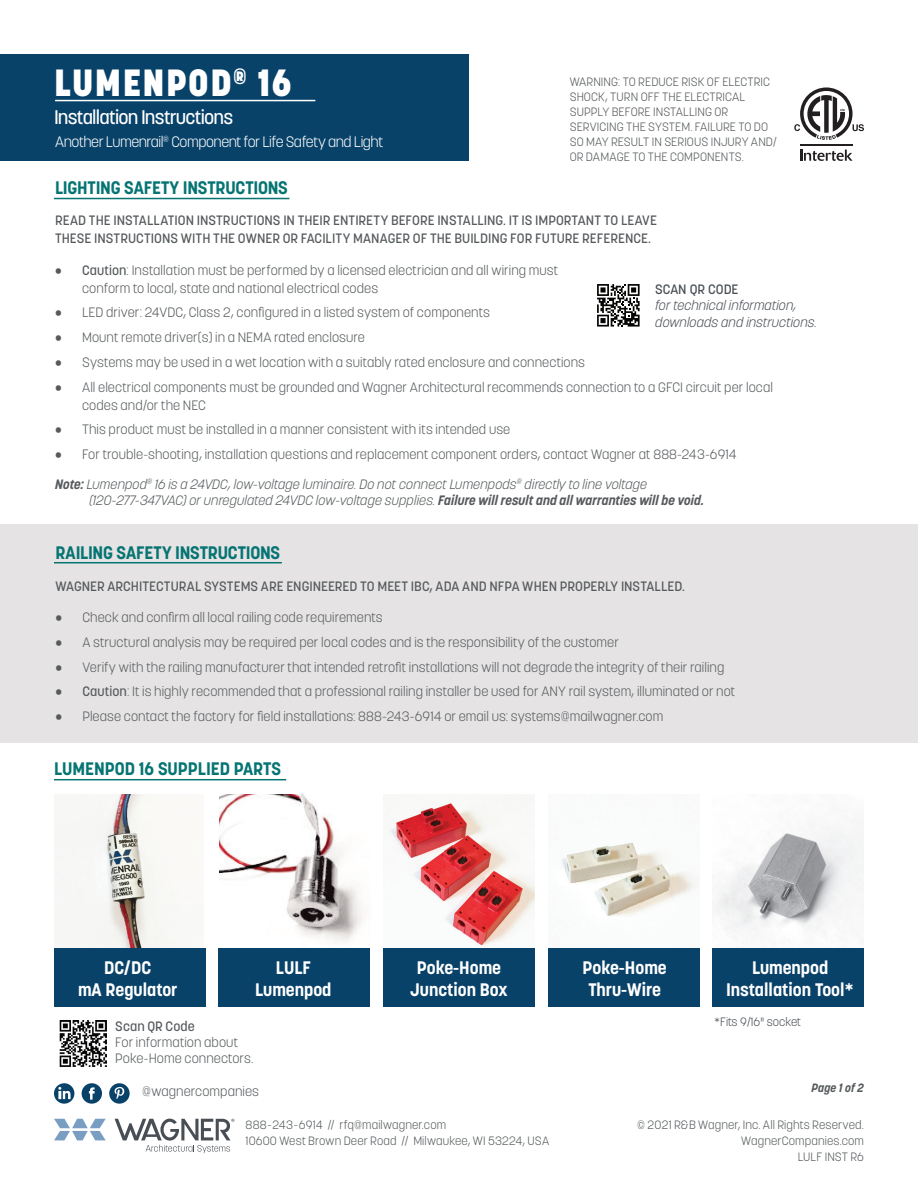
<style>
.page{position:relative;width:918px;height:1188px;background:#fff}
.page>*{position:absolute;margin:0;border:0;box-sizing:border-box;transform-origin:0 0}
.t1{font:800 37.5px "Korolev";letter-spacing:.04em;color:#fff}
.t2{font:500 19.5px "Korolev";letter-spacing:-.04em;color:#fff}
.t3{font:700 18px/21.6px "Korolev";color:#fff;text-align:center}
.t4{font:700 18px "Korolev";letter-spacing:-.005em;color:#057472}
.t5{font:300 15px "Korolev";letter-spacing:-.03em;color:#fff}
.t6{font:300 13.5px/18px "Korolev";letter-spacing:.005em;color:#565a5c}
.t7{font:500 13.5px/18px "Korolev";color:#565a5c}
.t8{font:italic 300 13.5px/16.2px "Korolev";color:#565a5c}
.t9{font:italic 300 13.5px/16.2px "Korolev";color:#484e54}
.t10{font:500 13.5px "Korolev";color:#484e54}
.t11{font:300 12px/15px "Korolev";letter-spacing:.005em;color:#565a5c}
.t12{font:300 12px "Korolev";color:#484e54}
.t13{font:italic 700 12px "Korolev";color:#565a5c}
.s1{font-weight:500}
.s2{font-weight:700}
</style>
<div class="page">
<svg style="left:82px;top:1083px;width:20px;height:21px"></svg>
<svg style="left:54px;top:1083px;width:20px;height:21px"></svg>
<svg style="left:109px;top:1083px;width:21px;height:21px"></svg>
<svg style="left:54px;top:1119px;width:52px;height:21px"></svg>
<svg style="left:115px;top:1119px;width:119px;height:34px"></svg>
<img style="left:54px;top:794px;width:149px;height:154px">
<img style="left:219px;top:794px;width:143px;height:148px">
<img style="left:390px;top:803px;width:145px;height:143px">
<img style="left:561px;top:811px;width:136px;height:105px">
<img style="left:713px;top:827px;width:151px;height:112px">
<img style="left:59px;top:1020px;width:47px;height:46px">
<div style="left:54px;top:948px;width:151px;height:59px;background:#094269"></div>
<div style="left:219px;top:948px;width:151px;height:59px;background:#094269"></div>
<div style="left:383px;top:948px;width:152px;height:59px;background:#094269"></div>
<div style="left:548px;top:948px;width:151px;height:59px;background:#094269"></div>
<div style="left:713px;top:948px;width:151px;height:59px;background:#094269"></div>
<div style="left:0;top:54px;width:469px;height:107px;background:#094269"></div>
<hr style="left:55px;top:100px;width:260px;height:1px;background:#fff">
<svg style="left:800px;top:150px;width:53px;height:11px"></svg>
<hr style="left:800px;top:144px;width:53px;height:1px;background:#231f20">
<svg style="left:794px;top:87px;width:70px;height:53px"></svg>
<div style="left:0;top:524px;width:918px;height:218px;background:#e5e3e4"></div>
<hr style="left:54px;top:562px;width:228px;height:1px;background:#057472">
<hr style="left:54px;top:198px;width:235px;height:1px;background:#057472">
<hr style="left:54px;top:779px;width:232px;height:1px;background:#057472">
<svg style="left:597px;top:284px;width:43px;height:43px"></svg>
<h1 class="t1" style="left:54px;top:59px;width:239px">LUMENPOD<sup>®</sup> 16</h1>
<h2 class="t2" style="left:54px;top:105px;width:181px">Installation Instructions</h2>
<p class="t5" style="left:55px;top:132px;width:330px">Another Lumenrail<sup>®</sup> Component for Life Safety and Light</p>
<p class="t11" style="left:570px;top:74px;width:208px">WARNING: TO REDUCE RISK OF ELECTRIC<br>SHOCK, TURN OFF THE ELECTRICAL<br>SUPPLY BEFORE INSTALLING OR<br>SERVICING THE SYSTEM. FAILURE TO DO<br>SO MAY RESULT IN SERIOUS INJURY AND/<br>OR DAMAGE TO THE COMPONENTS.</p>
<h3 class="t4" style="left:55px;top:176px;width:234px">LIGHTING SAFETY INSTRUCTIONS</h3>
<p class="t7" style="left:55px;top:211px;width:603px">READ THE INSTALLATION INSTRUCTIONS IN THEIR ENTIRETY BEFORE INSTALLING. IT IS IMPORTANT TO LEAVE<br>THESE INSTRUCTIONS WITH THE OWNER OR FACILITY MANAGER OF THE BUILDING FOR FUTURE REFERENCE.</p>
<p class="t6" style="left:82px;top:261px;width:478px;text-indent:-27px"><span class="s1">• Caution</span>: Installation must be performed by a licensed electrician and all wiring must conform to local, state and national electrical codes</p>
<p class="t6" style="left:55px;top:304px;width:436px">• LED driver: 24VDC, Class 2, configured in a listed system of components</p>
<p class="t6" style="left:55px;top:328px;width:311px">• Mount remote driver(s) in a NEMA rated enclosure</p>
<p class="t6" style="left:55px;top:353px;width:532px">• Systems may be used in a wet location with a suitably rated enclosure and connections</p>
<p class="t6" style="left:82px;top:378px;width:692px;text-indent:-27px">• All electrical components must be grounded and Wagner Architectural recommends connection to a GFCI circuit per local codes and/or the NEC</p>
<p class="t6" style="left:55px;top:421px;width:457px">• This product must be installed in a manner consistent with its intended use</p>
<p class="t6" style="left:55px;top:445px;width:683px">• For trouble-shooting, installation questions and replacement component orders, contact Wagner at 888-243-6914</p>
<p class="t8" style="left:90px;top:476px;width:616px;text-indent:-34px"><span class="s2">Note:</span> Lumenpod<sup>®</sup> 16 is a 24VDC, low-voltage luminaire. Do not connect Lumenpods<sup>®</sup> directly to line voltage (120-277-347VAC) or unregulated 24VDC low-voltage supplies. <span class="s2">Failure will result and all warranties will be void.</span></p>
<p class="t10" style="left:655px;top:281px;width:85px">SCAN QR CODE</p>
<p class="t9" style="left:655px;top:298px;width:163px">for technical information, downloads and instructions.</p>
<h3 class="t4" style="left:55px;top:541px;width:226px">RAILING SAFETY INSTRUCTIONS</h3>
<p class="t7" style="left:55px;top:577px;width:631px">WAGNER ARCHITECTURAL SYSTEMS ARE ENGINEERED TO MEET IBC, ADA AND NFPA WHEN PROPERLY INSTALLED.</p>
<p class="t6" style="left:55px;top:608px;width:329px">• Check and confirm all local railing code requirements</p>
<p class="t6" style="left:55px;top:633px;width:565px">• A structural analysis may be required per local codes and is the responsibility of the customer</p>
<p class="t6" style="left:55px;top:658px;width:670px">• Verify with the railing manufacturer that intended retrofit installations will not degrade the integrity of their railing</p>
<p class="t6" style="left:55px;top:683px;width:681px"><span class="s1">• Caution</span>: It is highly recommended that a professional railing installer be used for ANY rail system, illuminated or not</p>
<p class="t6" style="left:55px;top:707px;width:609px">• Please contact the factory for field installations: 888-243-6914 or email us: systems@mailwagner.com</p>
<h3 class="t4" style="left:54px;top:758px;width:228px">LUMENPOD 16 SUPPLIED PARTS</h3>
<h3 class="t3" style="left:78px;top:957px;width:101px">DC/DC<br>mA Regulator</h3>
<h3 class="t3" style="left:255px;top:957px;width:78px">LULF<br>Lumenpod</h3>
<h3 class="t3" style="left:410px;top:957px;width:99px">Poke-Home<br>Junction Box</h3>
<h3 class="t3" style="left:582px;top:957px;width:86px">Poke-Home<br>Thru-Wire</h3>
<h3 class="t3" style="left:726px;top:957px;width:130px">Lumenpod<br>Installation Tool*</h3>
<p class="t7" style="left:115px;top:1017px;width:81px">Scan QR Code</p>
<p class="t6" style="left:115px;top:1034px;width:140px;line-height:16.2px">For information about<br>Poke-Home connectors.</p>
<p class="t12" style="left:714px;top:1014px;width:89px">*Fits 9/16" socket</p>
<p class="t6" style="left:142px;top:1082px;width:118px">@wagnercompanies</p>
<p class="t13" style="left:812px;top:1080px;width:54px">Page 1 of 2</p>
<p class="t11" style="left:246px;top:1116px;width:305px;line-height:16.5px">888-243-6914 // rfq@mailwagner.com<br>10600 West Brown Deer Road // Milwaukee, WI 53224, USA</p>
<p class="t11" style="left:637px;top:1116px;width:228px;line-height:16.4px;text-align:right">© 2021 R&amp;B Wagner, Inc. All Rights Reserved.<br>WagnerCompanies.com<br>LULF INST R6</p>
</div>
